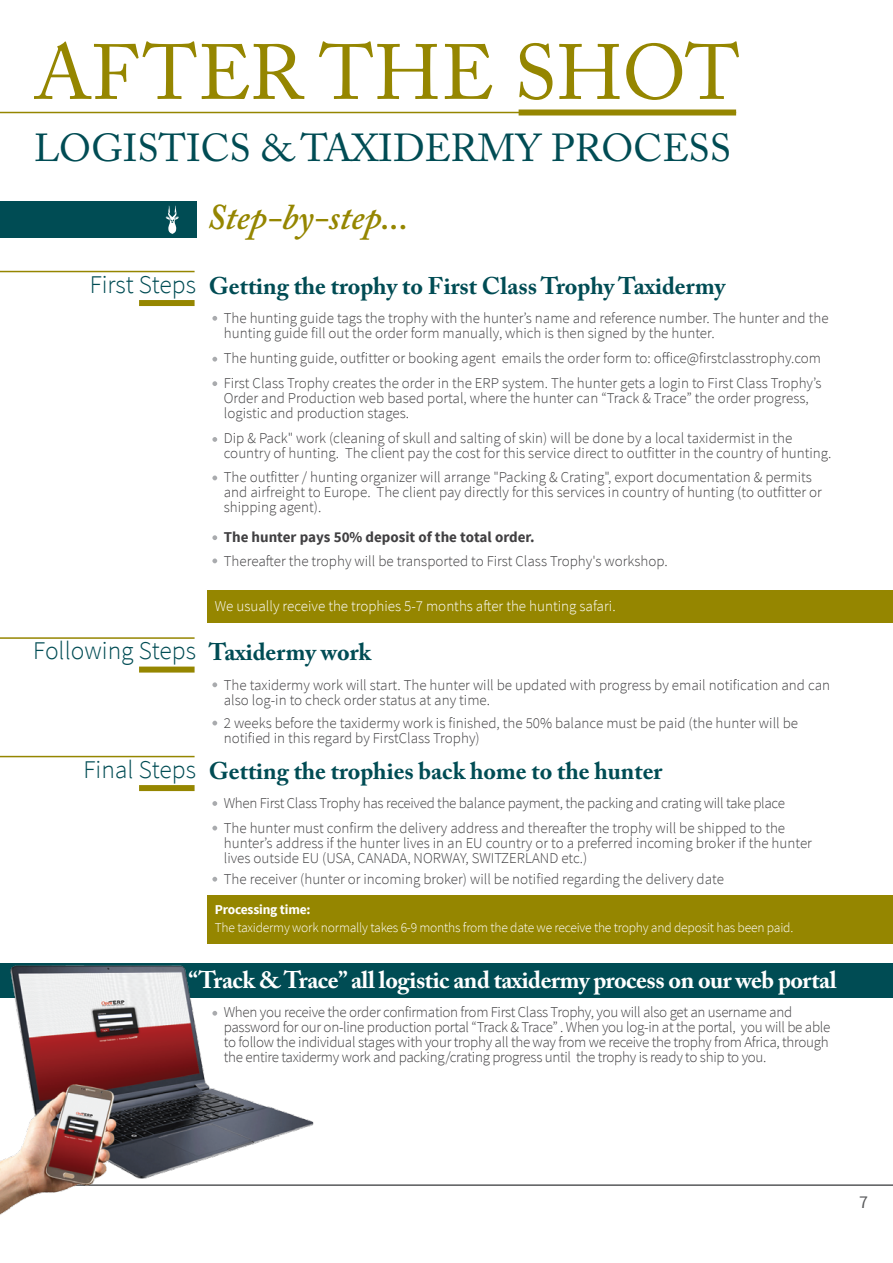
<style>
.page{position:relative;width:893px;height:1263px;background:#fff}
.page>*{position:absolute;margin:0;border:0;box-sizing:border-box;transform-origin:0 0}
.t1{font:77.25px "Adobe Caslon Pro";color:#958600}
.t2{font:38.7px "Adobe Caslon Pro";color:#004c54}
.t3{font:italic 600 36px "Adobe Caslon Pro";color:#958600}
.t4{font:300 25.5px "Source Sans Pro";color:#004c54}
.t5{font:700 24px "Adobe Caslon Pro";color:#004c54}
.t6{font:700 24px "Adobe Caslon Pro";letter-spacing:-.02em;color:#fff}
.t7{font:18px "Source Sans Pro";color:#58595b}
.t8{font:300 15px/15px "Source Sans Pro";color:#414042}
.t9{font:300 15px/15px "Source Sans Pro";letter-spacing:-.02em;color:#414042}
.t10{font:300 15px "Source Sans Pro";color:#fff}
.t11{font:700 15px "Source Sans Pro";color:#414042}
.t12{font:300 13.5px "Source Sans Pro";letter-spacing:-.015em;color:#fff}
.t13{font:700 13.5px "Source Sans Pro";letter-spacing:-.015em;color:#fff}
.s1{font-family:"Source Sans Pro";font-weight:300;font-size:25.5px}
.s2{font-family:"Adobe Caslon Pro";font-weight:700;font-size:24px}
</style>
<div class="page">
<div style="left:207px;top:590px;width:686px;height:32px;background:#958600"></div>
<hr style="left:0;top:1184px;width:893px;height:2px;background:#58595b">
<div style="left:139px;top:300px;width:56px;height:6px;background:#958600"></div>
<hr style="left:0;top:271px;width:195px;height:1px;background:#958600">
<div style="left:207px;top:895px;width:686px;height:49px;background:#958600"></div>
<div style="left:0;top:963px;width:893px;height:35px;background:#004c54"></div>
<div style="left:519px;top:110px;width:217px;height:6px;background:#958600"></div>
<hr style="left:0;top:112px;width:736px;height:1px;background:#958600">
<div style="left:0;top:201px;width:196px;height:37px;background:#004c54"></div>
<svg style="left:166px;top:205px;width:13px;height:29px"></svg>
<svg style="left:212px;top:316px;width:5px;height:5px"></svg>
<div style="left:139px;top:666px;width:56px;height:6px;background:#958600"></div>
<hr style="left:0;top:637px;width:195px;height:2px;background:#958600">
<div style="left:139px;top:785px;width:56px;height:6px;background:#958600"></div>
<hr style="left:0;top:756px;width:195px;height:1px;background:#958600">
<svg style="left:212px;top:682px;width:5px;height:5px"></svg>
<svg style="left:212px;top:721px;width:5px;height:4px"></svg>
<svg style="left:212px;top:801px;width:5px;height:5px"></svg>
<svg style="left:212px;top:826px;width:5px;height:4px"></svg>
<svg style="left:212px;top:877px;width:5px;height:4px"></svg>
<svg style="left:212px;top:357px;width:5px;height:5px"></svg>
<svg style="left:212px;top:381px;width:5px;height:5px"></svg>
<svg style="left:212px;top:437px;width:5px;height:5px"></svg>
<svg style="left:212px;top:475px;width:5px;height:5px"></svg>
<svg style="left:212px;top:535px;width:5px;height:5px"></svg>
<svg style="left:212px;top:558px;width:5px;height:5px"></svg>
<img style="left:0;top:965px;width:317px;height:250px">
<h1 class="t1" style="left:34px;top:27px;width:707px">AFTER THE SHOT</h1>
<h2 class="t2" style="left:34px;top:125px;width:698px">LOGISTICS &amp; TAXIDERMY PROCESS</h2>
<h3 class="t3" style="left:207px;top:196px;width:202px">Step-by-step...</h3>
<h3 class="t5" style="left:90px;top:271px;width:637px"><span class="s1">First Steps</span> Getting the trophy to First Class Trophy Taxidermy</h3>
<p class="t8" style="left:224px;top:311px;width:606px">The hunting guide tags the trophy with the hunter’s name and reference number. The hunter and the hunting guide fill out the order form manually, which is then signed by the hunter.</p>
<p class="t8" style="left:224px;top:346px;width:599px;line-height:25px">The hunting guide, outfitter or booking agent emails the order form to: office@firstclasstrophy.com<br>First Class Trophy creates the order in the ERP system. The hunter gets a login to First Class Trophy’s</p>
<p class="t8" style="left:224px;top:391px;width:586px">Order and Production web based portal, where the hunter can “Track &amp; Trace” the order progress, logistic and production stages.</p>
<p class="t8" style="left:224px;top:431px;width:609px">Dip &amp; Pack" work (cleaning of skull and salting of skin) will be done by a local taxidermist in the country of hunting. The client pay the cost for this service direct to outfitter in the country of hunting.</p>
<p class="t8" style="left:224px;top:470px;width:600px">The outfitter / hunting organizer will arrange "Packing &amp; Crating", export documentation &amp; permits and airfreight to Europe. The client pay directly for this services in country of hunting (to outfitter or shipping agent).</p>
<p class="t11" style="left:224px;top:528px;width:312px">The hunter pays 50% deposit of the total order.</p>
<p class="t8" style="left:224px;top:554px;width:445px">Thereafter the trophy will be transported to First Class Trophy's workshop.</p>
<p class="t10" style="left:215px;top:597px;width:402px">We usually receive the trophies 5-7 months after the hunting safari.</p>
<h3 class="t4" style="left:33px;top:635px;width:339px">Following Steps <span class="s2">Taxidermy work</span></h3>
<p class="t8" style="left:224px;top:677px;width:608px">The taxidermy work will start. The hunter will be updated with progress by email notification and can also log-in to check order status at any time.</p>
<p class="t8" style="left:224px;top:715px;width:576px">2 weeks before the taxidermy work is finished, the 50% balance must be paid (the hunter will be notified in this regard by FirstClass Trophy)</p>
<h3 class="t5" style="left:84px;top:756px;width:580px"><span class="s1">Final Steps</span> Getting the trophies back home to the hunter</h3>
<p class="t9" style="left:224px;top:791px;width:563px;line-height:24.5px">When First Class Trophy has received the balance payment, the packing and crating will take place<br>The hunter must confirm the delivery address and thereafter the trophy will be shipped to the</p>
<p class="t8" style="left:224px;top:835px;width:590px">hunter’s address if the hunter lives in an EU country or to a preferred incoming broker if the hunter lives outside EU (USA, CANADA, NORWAY, SWITZERLAND etc.)</p>
<p class="t8" style="left:224px;top:871px;width:502px">The receiver (hunter or incoming broker) will be notified regarding the delivery date</p>
<p class="t13" style="left:215px;top:901px;width:97px">Processing time:</p>
<p class="t12" style="left:215px;top:919px;width:580px">The taxidermy work normally takes 6-9 months from the date we receive the trophy and deposit has been paid.</p>
<h3 class="t6" style="left:188px;top:965px;width:650px">“Track &amp; Trace” all logistic and taxidermy process on our web portal</h3>
<p class="t9" style="left:224px;top:1005px;width:608px">When you receive the order confirmation from First Class Trophy, you will also get an username and password for our on-line production portal “Track &amp; Trace” . When you log-in at the portal, you will be able to follow the individual stages with your trophy all the way from we receive the trophy from Africa, through the entire taxidermy work and packing/crating progress until the trophy is ready to ship to you.</p>
<p class="t7" style="left:859px;top:1190px;width:10px">7</p>
</div>
